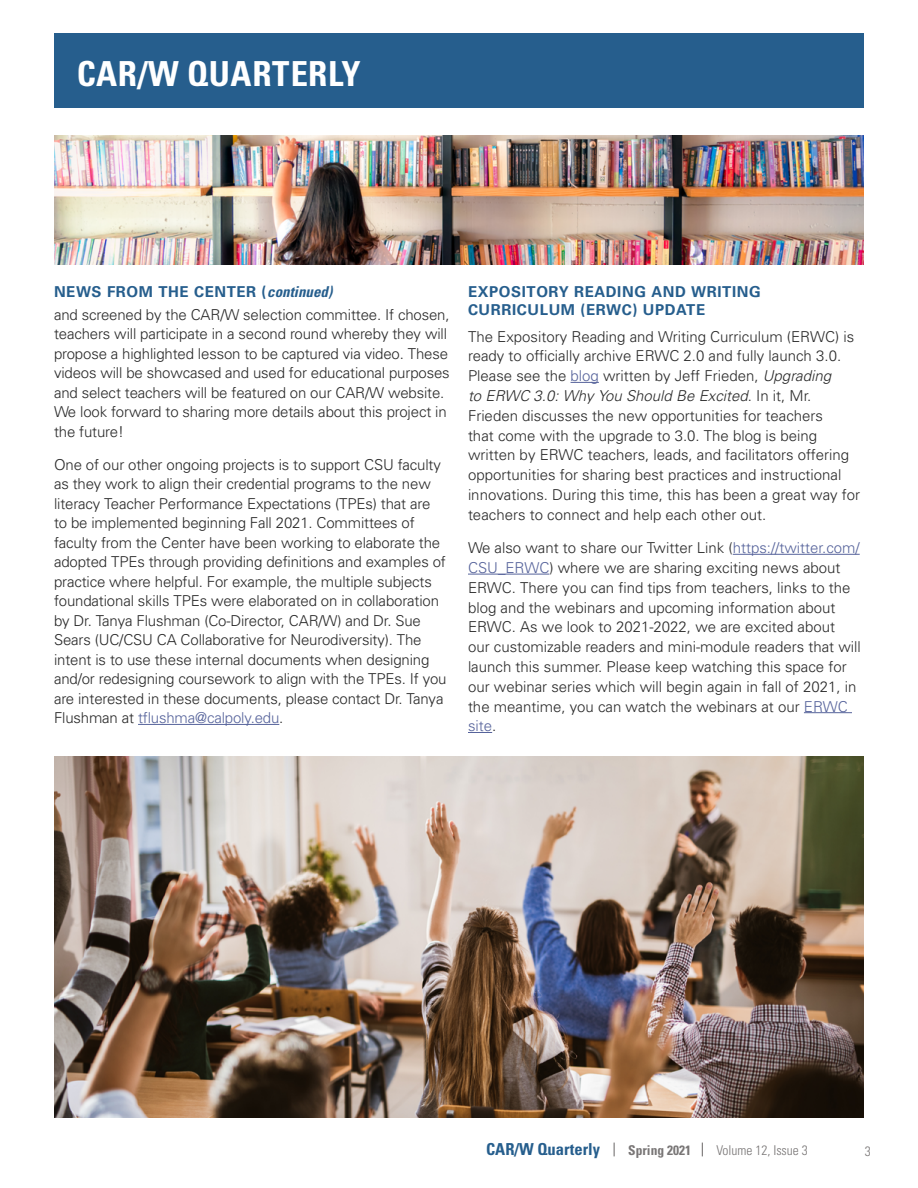
<style>
.page{position:relative;width:918px;height:1188px;background:#fff}
.page>*{position:absolute;margin:0;border:0;box-sizing:border-box;transform-origin:0 0}
.t1{font:34.5px "Univers LT 67 Bd Cn";letter-spacing:.02em;color:#fff}
.t2{font:16.5px "Univers LT 67 Bd Cn";color:#265e8d}
.t3{font:15px/19.5px "Univers LT 45 Lt";letter-spacing:-.01em;color:#292929}
.t4{font:15px/18px "Univers LT 65 Bd";letter-spacing:.04em;color:#265e8d}
.t5{font:15px "Univers LT 45 Lt Obl";color:#292929}
.t6{font:13.5px "Univers LT 47 Lt Cn";color:#797676}
.t7{font:13.5px "Univers LT 67 Bd Cn";color:#797676}
.s1{font-family:"Univers LT 67 Bd Cn Obl"}
.s2{color:#56639b}
.s3{font-family:"Univers LT 45 Lt Obl"}
.s4{font-family:"Univers LT 45 Lt"}
</style>
<div class="page">
<div style="left:54px;top:33px;width:810px;height:75px;background:#265e8d"></div>
<hr style="left:138px;top:724px;width:141px;height:1px;background:#56639b">
<img style="left:54px;top:135px;width:810px;height:130px">
<img style="left:54px;top:756px;width:810px;height:361px">
<svg style="left:571px;top:382px;width:28px;height:1px"></svg>
<hr style="left:733px;top:554px;width:127px;height:1px;background:#56639b">
<hr style="left:468px;top:574px;width:81px;height:1px;background:#56639b">
<hr style="left:804px;top:712px;width:48px;height:1px;background:#56639b">
<svg style="left:468px;top:732px;width:24px;height:1px"></svg>
<svg style="left:614px;top:1143px;width:1px;height:13px"></svg>
<svg style="left:702px;top:1143px;width:1px;height:13px"></svg>
<h1 class="t1" style="left:77px;top:53px;width:285px">CAR/W QUARTERLY</h1>
<p class="t4" style="left:54px;top:283px;width:280px">NEWS FROM THE CENTER (<span class="s1">continued)</span></p>
<p class="t4" style="left:468px;top:283px;width:294px">EXPOSITORY READING AND WRITING<br>CURRICULUM (ERWC) UPDATE</p>
<p class="t3" style="left:468px;top:326px;width:388px">The Expository Reading and Writing Curriculum (ERWC) is ready to officially archive ERWC 2.0 and fully launch 3.0.<br>Please see the <span class="s2">blog</span> written by Jeff Frieden, <span class="s3">Upgrading</span></p>
<p class="t5" style="left:468px;top:387px;width:345px">to ERWC 3.0: Why You Should Be Excited<span class="s4">. In it, Mr.</span></p>
<p class="t3" style="left:468px;top:406px;width:394px">Frieden discusses the new opportunities for teachers<br>that come with the upgrade to 3.0. The blog is being written by ERWC teachers, leads, and facilitators offering opportunities for sharing best practices and instructional innovations. During this time, this has been a great way for teachers to connect and help each other out.</p>
<p class="t3" style="left:468px;top:538px;width:394px">We also want to share our Twitter Link (<span class="s2">https://twitter.com/ CSU_ERWC</span>) where we are sharing exciting news about ERWC. There you can find tips from teachers, links to the blog and the webinars and upcoming information about ERWC. As we look to 2021-2022, we are excited about<br>our customizable readers and mini-module readers that will launch this summer. Please keep watching this space for our webinar series which will begin again in fall of 2021, in the meantime, you can watch the webinars at our <span class="s2">ERWC site</span>.</p>
<p class="t3" style="left:54px;top:305px;width:397px">and screened by the CAR/W selection committee. If chosen, teachers will participate in a second round whereby they will propose a highlighted lesson to be captured via video. These videos will be showcased and used for educational purposes and select teachers will be featured on our CAR/W website.<br>We look forward to sharing more details about this project in the future!</p>
<p class="t3" style="left:54px;top:455px;width:394px">One of our other ongoing projects is to support CSU faculty as they work to align their credential programs to the new literacy Teacher Performance Expectations (TPEs) that are to be implemented beginning Fall 2021. Committees of faculty from the Center have been working to elaborate the adopted TPEs through providing definitions and examples of practice where helpful. For example, the multiple subjects foundational skills TPEs were elaborated on in collaboration by Dr. Tanya Flushman (Co-Director, CAR/W) and Dr. Sue Sears (UC/CSU CA Collaborative for Neurodiversity). The intent is to use these internal documents when designing and/or redesigning coursework to align with the TPEs. If you are interested in these documents, please contact Dr. Tanya Flushman at <span class="s2">tflushma@calpoly.edu</span>.</p>
<p class="t2" style="left:486px;top:1139px;width:115px">CAR/W Quarterly</p>
<p class="t7" style="left:628px;top:1142px;width:64px">Spring 2021</p>
<p class="t6" style="left:716px;top:1142px;width:93px">Volume 12, Issue 3</p>
<p class="t6" style="left:865px;top:1143px;width:7px">3</p>
</div>
